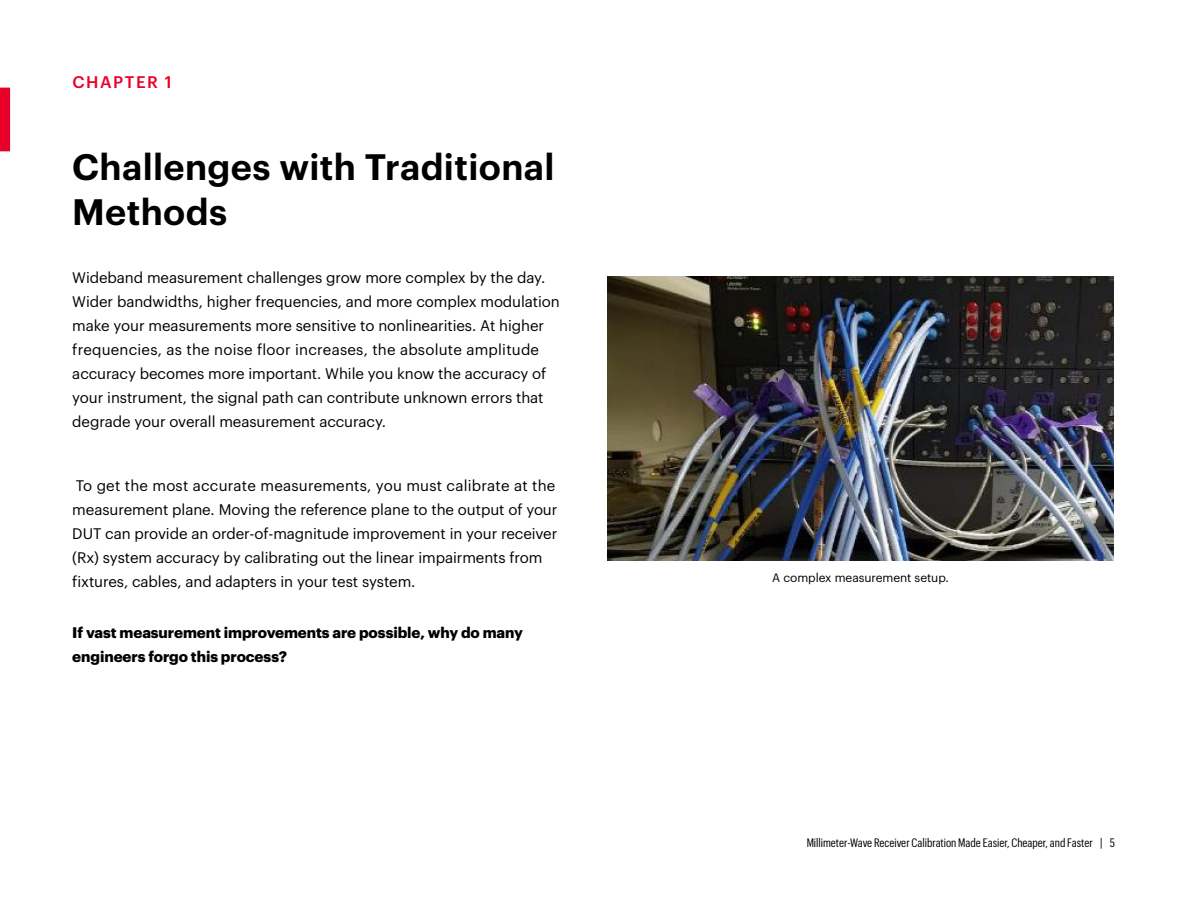
<style>
.page{position:relative;width:1188px;height:918px;background:#fff}
.page>*{position:absolute;margin:0;border:0;box-sizing:border-box;transform-origin:0 0}
.t1{font:600 36px/45px "Graphik LC";letter-spacing:.01em;color:#000}
.t2{font:500 16.5px "Graphik LC";letter-spacing:.095em;color:#e90029}
.t3{font:15px/24px "Graphik LC";letter-spacing:-.005em;color:#000}
.t4{font:700 15px/24px "Graphik LC";letter-spacing:-.005em;color:#000}
.t5{font:12px "Graphik Cond";color:#000}
.t6{font:12px "Graphik LC";letter-spacing:-.005em;color:#000}
</style>
<div class="page">
<div style="left:0;top:88px;width:10px;height:63px;background:#e90029"></div>
<img style="left:608px;top:277px;width:506px;height:284px">
<p class="t2" style="left:72px;top:69px;width:101px">CHAPTER 1</p>
<h1 class="t1" style="left:72px;top:141px;width:484px">Challenges with Traditional<br>Methods</h1>
<p class="t3" style="left:72px;top:264px;width:489px">Wideband measurement challenges grow more complex by the day.<br>Wider bandwidths, higher frequencies, and more complex modulation make your measurements more sensitive to nonlinearities. At higher frequencies, as the noise floor increases, the absolute amplitude accuracy becomes more important. While you know the accuracy of your instrument, the signal path can contribute unknown errors that degrade your overall measurement accuracy.</p>
<p class="t3" style="left:72px;top:472px;width:487px">To get the most accurate measurements, you must calibrate at the measurement plane. Moving the reference plane to the output of your DUT can provide an order-of-magnitude improvement in your receiver (Rx) system accuracy by calibrating out the linear impairments from fixtures, cables, and adapters in your test system.</p>
<p class="t4" style="left:72px;top:619px;width:452px">If vast measurement improvements are possible, why do many engineers forgo this process?</p>
<p class="t6" style="left:772px;top:569px;width:178px">A complex measurement setup.</p>
<p class="t5" style="left:807px;top:835px;width:310px">Millimeter-Wave Receiver Calibration Made Easier, Cheaper, and Faster | 5</p>
</div>
